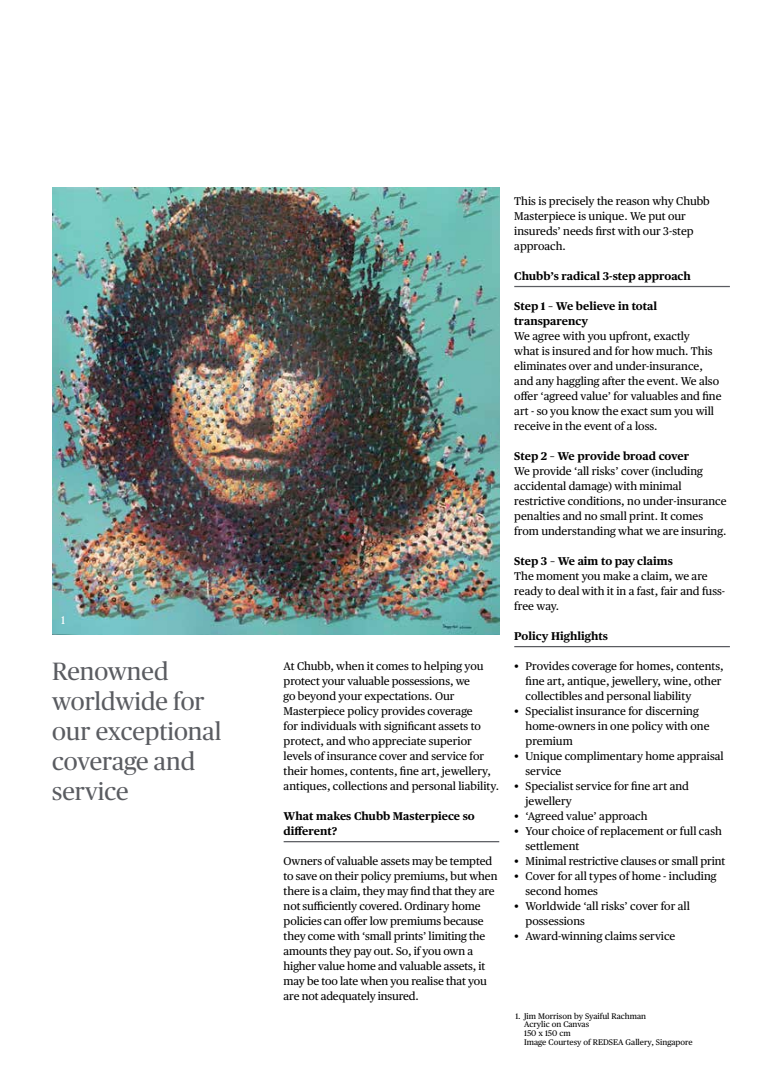
<style>
.page{position:relative;width:780px;height:1081px;background:#fff}
.page>*{position:absolute;margin:0;border:0;box-sizing:border-box;transform-origin:0 0}
.t1{font:25px/30px "Chubb Publico";color:#5a5c61}
.t2{font:11.25px/15px "Chubb Publico Text";color:#000}
.t3{font:700 11.25px/15px "Chubb Publico Text";color:#000}
.t4{font:11.25px "Chubb Publico Text";color:#fff}
.t5{font:8.12px/8.8px "Chubb Publico Text";color:#000}
.s1{font-weight:700}
</style>
<div class="page">
<hr style="left:283px;top:841px;width:216px;height:1px;background:#5a5c61">
<hr style="left:514px;top:286px;width:215px;height:1px;background:#5a5c61">
<hr style="left:514px;top:646px;width:215px;height:1px;background:#5a5c61">
<img style="left:52px;top:188px;width:447px;height:446px">
<p class="t4" style="left:61px;top:612px;width:6px">1</p>
<p class="t1" style="left:52px;top:655px;width:171px">Renowned worldwide for our exceptional coverage and service</p>
<p class="t2" style="left:283px;top:658px;width:217px">At Chubb, when it comes to helping you protect your valuable possessions, we<br>go beyond your expectations. Our Masterpiece policy provides coverage<br>for individuals with significant assets to protect, and who appreciate superior levels of insurance cover and service for their homes, contents, fine art, jewellery, antiques, collections and personal liability.</p>
<p class="t3" style="left:283px;top:808px;width:193px">What makes Chubb Masterpiece so different?</p>
<p class="t2" style="left:283px;top:853px;width:215px">Owners of valuable assets may be tempted to save on their policy premiums, but when there is a claim, they may find that they are not sufficiently covered. Ordinary home policies can offer low premiums because they come with ‘small prints’ limiting the amounts they pay out. So, if you own a higher value home and valuable assets, it may be too late when you realise that you are not adequately insured.</p>
<p class="t2" style="left:514px;top:193px;width:197px">This is precisely the reason why Chubb<br>Masterpiece is unique. We put our insureds’ needs first with our 3-step approach.</p>
<p class="t3" style="left:514px;top:268px;width:178px">Chubb’s radical 3-step approach</p>
<p class="t2" style="left:514px;top:298px;width:209px"><span class="s1">Step 1 – We believe in total transparency<br></span>We agree with you upfront, exactly<br>what is insured and for how much. This eliminates over and under-insurance, and any haggling after the event. We also offer ‘agreed value’ for valuables and fine art - so you know the exact sum you will receive in the event of a loss.</p>
<p class="t2" style="left:514px;top:448px;width:214px"><span class="s1">Step 2 – We provide broad cover<br></span>We provide ‘all risks’ cover (including accidental damage) with minimal restrictive conditions, no under-insurance penalties and no small print. It comes from understanding what we are insuring.</p>
<p class="t2" style="left:514px;top:553px;width:212px"><span class="s1">Step 3 – We aim to pay claims<br></span>The moment you make a claim, we are ready to deal with it in a fast, fair and fuss&shy;free way.</p>
<p class="t3" style="left:514px;top:628px;width:95px">Policy Highlights</p>
<p class="t2" style="left:525px;top:658px;width:199px;text-indent:-11px">• Provides coverage for homes, contents, fine art, antique, jewellery, wine, other collectibles and personal liability</p>
<p class="t2" style="left:525px;top:703px;width:185px;text-indent:-11px">• Specialist insurance for discerning home-owners in one policy with one premium</p>
<p class="t2" style="left:525px;top:748px;width:200px;text-indent:-11px">• Unique complimentary home appraisal service</p>
<p class="t2" style="left:525px;top:778px;width:165px;text-indent:-11px">• Specialist service for fine art and jewellery</p>
<p class="t2" style="left:514px;top:808px;width:135px">• ‘Agreed value’ approach</p>
<p class="t2" style="left:525px;top:823px;width:198px;text-indent:-11px">• Your choice of replacement or full cash settlement</p>
<p class="t2" style="left:514px;top:853px;width:213px">• Minimal restrictive clauses or small print</p>
<p class="t2" style="left:525px;top:868px;width:192px;text-indent:-11px">• Cover for all types of home - including second homes</p>
<p class="t2" style="left:525px;top:898px;width:166px;text-indent:-11px">• Worldwide ‘all risks’ cover for all possessions</p>
<p class="t2" style="left:514px;top:928px;width:163px">• Award-winning claims service</p>
<p class="t5" style="left:524px;top:1011px;width:170px;text-indent:-9px">1. Jim Morrison by Syaiful Rachman<br>Acrylic on Canvas<br>150 x 150 cm<br>Image Courtesy of REDSEA Gallery, Singapore</p>
</div>
